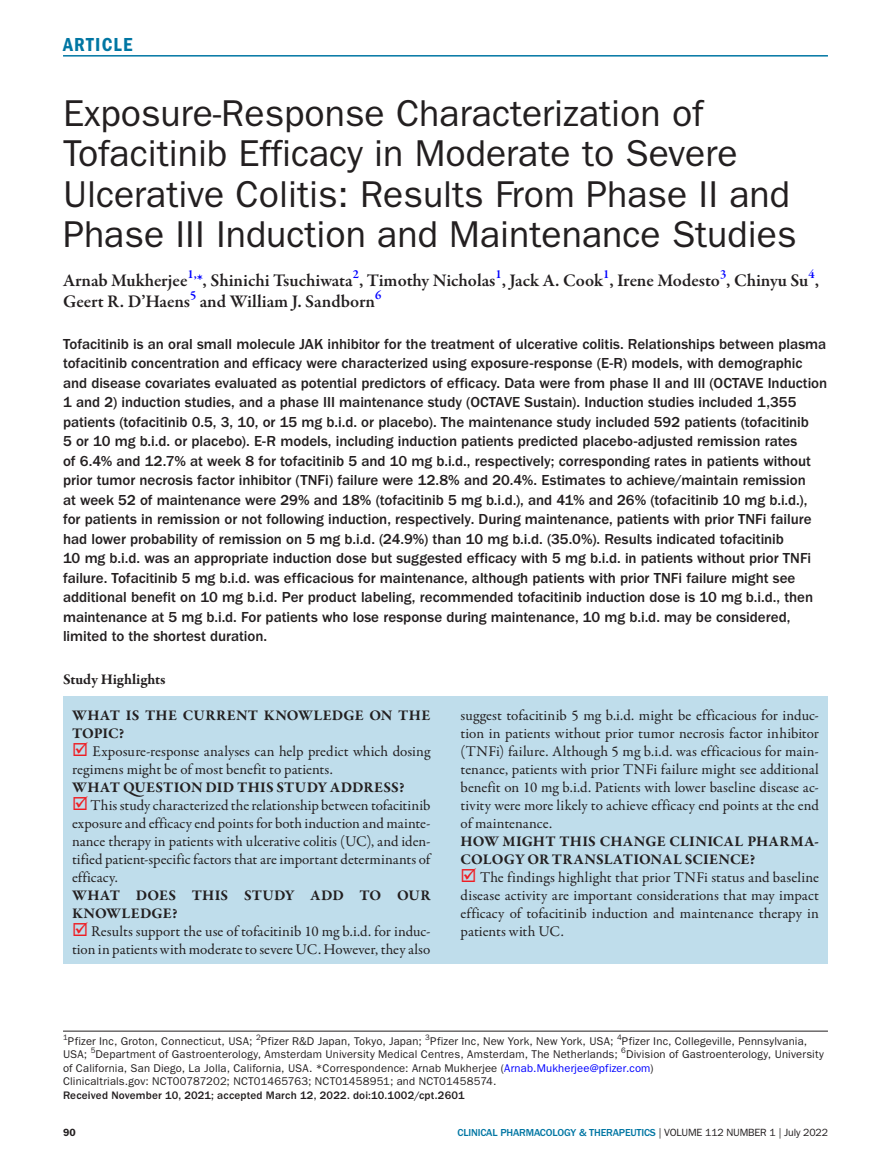
<style>
.page{position:relative;width:891px;height:1175px;background:#fff}
.page>*{position:absolute;margin:0;border:0;box-sizing:border-box;transform-origin:0 0}
.t1{font:37.5px/40.5px "ITC Franklin Gothic Std";color:#231f20}
.t2{font:19.5px "ITC Franklin Gothic Std Dm Cd";letter-spacing:.065em;color:#0076a3}
.t3{font:600 18px/21px "Garamond Premr Pro";letter-spacing:-.005em;color:#231f20}
.t4{font:500 15px/19.5px "ITC Franklin Gothic Std";color:#231f20}
.t5{font:15px/18px "Garamond Premr Pro";color:#231f20;text-align:justify}
.t6{font:700 15px/18px "Garamond Premr Pro";letter-spacing:.01em;color:#231f20}
.t7{font:11.25px/13.5px "ITC Franklin Gothic Std";letter-spacing:.015em;color:#231f20}
.t8{font:500 11.25px "ITC Franklin Gothic Std";letter-spacing:.015em;color:#231f20}
.t9{font:500 10.5px "ITC Franklin Gothic Std";letter-spacing:-.015em;color:#0076a3}
.t10{font:600 10.5px "ITC Franklin Gothic Std";color:#231f20}
.t11{font:7.8px "ITC Franklin Gothic Std";color:#231f20}
.s1{color:#00f}
.s2{color:#ee1d23}
.s3{font-weight:400;color:#231f20}
</style>
<div class="page">
<hr style="left:63px;top:55px;width:765px;height:2px;background:#0076a3">
<hr style="left:63px;top:1030px;width:765px;height:1px;background:#231f20">
<div style="left:63px;top:661px;width:765px;height:302px;background:#bfddeb"></div>
<div style="left:51px;top:652px;width:780px;height:43px;background:#fff"></div>
<h2 class="t2" style="left:63px;top:33px;width:71px">ARTICLE</h2>
<h1 class="t1" style="left:63px;top:93px;width:735px">Exposure-Response Characterization of Tofacitinib Efficacy in Moderate to Severe Ulcerative Colitis: Results From Phase II and Phase III Induction and Maintenance Studies</h1>
<p class="t3" style="left:63px;top:270px;width:758px">Arnab Mukherjee<sup>1,</sup><span class="s1">*</span>, Shinichi Tsuchiwata<sup>2</sup>, Timothy Nicholas<sup>1</sup>, Jack A. Cook<sup>1</sup>, Irene Modesto<sup>3</sup>, Chinyu Su<sup>4</sup>,<br>Geert R. D’Haens<sup>5</sup> and William J. Sandborn<sup>6</sup></p>
<p class="t4" style="left:63px;top:334px;width:766px">Tofacitinib is an oral small molecule JAK inhibitor for the treatment of ulcerative colitis. Relationships between plasma tofacitinib concentration and efficacy were characterized using exposure-response (E-R) models, with demographic and disease covariates evaluated as potential predictors of efficacy. Data were from phase II and III (OCTAVE Induction 1 and 2) induction studies, and a phase III maintenance study (OCTAVE Sustain). Induction studies included 1,355 patients (tofacitinib 0.5, 3, 10, or 15 mg b.i.d. or placebo). The maintenance study included 592 patients (tofacitinib<br>5 or 10 mg b.i.d. or placebo). E-R models, including induction patients predicted placebo-adjusted remission rates<br>of 6.4% and 12.7% at week 8 for tofacitinib 5 and 10 mg b.i.d., respectively; corresponding rates in patients without prior tumor necrosis factor inhibitor (TNFi) failure were 12.8% and 20.4%. Estimates to achieve/maintain remission<br>at week 52 of maintenance were 29% and 18% (tofacitinib 5 mg b.i.d.), and 41% and 26% (tofacitinib 10 mg b.i.d.), for patients in remission or not following induction, respectively. During maintenance, patients with prior TNFi failure had lower probability of remission on 5 mg b.i.d. (24.9%) than 10 mg b.i.d. (35.0%). Results indicated tofacitinib<br>10 mg b.i.d. was an appropriate induction dose but suggested efficacy with 5 mg b.i.d. in patients without prior TNFi failure. Tofacitinib 5 mg b.i.d. was efficacious for maintenance, although patients with prior TNFi failure might see additional benefit on 10 mg b.i.d. Per product labeling, recommended tofacitinib induction dose is 10 mg b.i.d., then maintenance at 5 mg b.i.d. For patients who lose response during maintenance, 10 mg b.i.d. may be considered, limited to the shortest duration.</p>
<p class="t6" style="left:63px;top:670px;width:104px">Study Highlights</p>
<p class="t6" style="left:72px;top:706px;width:360px">WHAT IS THE CURRENT KNOWLEDGE ON THE<br>TOPIC?</p>
<p class="t5" style="left:72px;top:742px;width:360px"><span class="s2">☑</span> Exposure-response analyses can help predict which dosing regimens might be of most benefit to patients.</p>
<p class="t6" style="left:72px;top:778px;width:334px">WHAT QUESTION DID THIS STUDY ADDRESS?</p>
<p class="t5" style="left:72px;top:796px;width:360px"><span class="s2">☑</span> This study characterized the relationship between tofacitinib exposure and efficacy end points for both induction and mainte&shy;nance therapy in patients with ulcerative colitis (UC), and iden&shy;tified patient-specific factors that are important determinants of efficacy.</p>
<p class="t6" style="left:72px;top:886px;width:360px">WHAT DOES THIS STUDY ADD TO OUR<br>KNOWLEDGE?</p>
<p class="t5" style="left:72px;top:922px;width:360px"><span class="s2">☑</span> Results support the use of tofacitinib 10 mg b.i.d. for induc&shy;tion in patients with moderate to severe UC. However, they also</p>
<p class="t5" style="left:461px;top:706px;width:360px">suggest tofacitinib 5 mg b.i.d. might be efficacious for induc&shy;tion in patients without prior tumor necrosis factor inhibitor (TNFi) failure. Although 5 mg b.i.d. was efficacious for main&shy;tenance, patients with prior TNFi failure might see additional benefit on 10 mg b.i.d. Patients with lower baseline disease ac&shy;tivity were more likely to achieve efficacy end points at the end of maintenance.</p>
<p class="t6" style="left:461px;top:832px;width:360px">HOW MIGHT THIS CHANGE CLINICAL PHARMA-<br>COLOGY OR TRANSLATIONAL SCIENCE?</p>
<p class="t5" style="left:461px;top:868px;width:360px"><span class="s2">☑</span> The findings highlight that prior TNFi status and baseline disease activity are important considerations that may impact efficacy of tofacitinib induction and maintenance therapy in patients with UC.</p>
<p class="t11" style="left:63px;top:1032px;width:6px">1</p>
<p class="t7" style="left:68px;top:1034px;width:186px">Pfizer Inc, Groton, Connecticut, USA;</p>
<p class="t11" style="left:256px;top:1032px;width:6px">2</p>
<p class="t7" style="left:261px;top:1034px;width:162px">Pfizer R&amp;D Japan, Tokyo, Japan;</p>
<p class="t11" style="left:425px;top:1032px;width:6px">3</p>
<p class="t7" style="left:430px;top:1034px;width:185px">Pfizer Inc, New York, New York, USA;</p>
<p class="t11" style="left:617px;top:1032px;width:6px">4</p>
<p class="t7" style="left:622px;top:1034px;width:187px">Pfizer Inc, Collegeville, Pennsylvania,</p>
<p class="t7" style="left:63px;top:1048px;width:26px">USA;</p>
<p class="t11" style="left:91px;top:1046px;width:6px">5</p>
<p class="t7" style="left:96px;top:1048px;width:524px">Department of Gastroenterology, Amsterdam University Medical Centres, Amsterdam, The Netherlands;</p>
<p class="t11" style="left:621px;top:1046px;width:6px">6</p>
<p class="t7" style="left:63px;top:1048px;width:762px;text-indent:563px">Division of Gastroenterology, University of California, San Diego, La Jolla, California, USA. *Correspondence: Arnab Mukherjee (<span class="s1">Arnab.Mukherjee@pfizer.com</span>)</p>
<p class="t7" style="left:63px;top:1074px;width:435px">Clinicaltrials.gov: NCT00787202; NCT01465763; NCT01458951; and NCT01458574.</p>
<p class="t8" style="left:63px;top:1088px;width:403px">Received November 10, 2021; accepted March 12, 2022. doi:10.1002/cpt.2601</p>
<p class="t10" style="left:63px;top:1125px;width:14px">90</p>
<p class="t9" style="left:458px;top:1126px;width:372px">CLINICAL PHARMACOLOGY &amp; THERAPEUTICS <span class="s3">| VOLUME 112 NUMBER 1 | July 2022</span></p>
</div>
